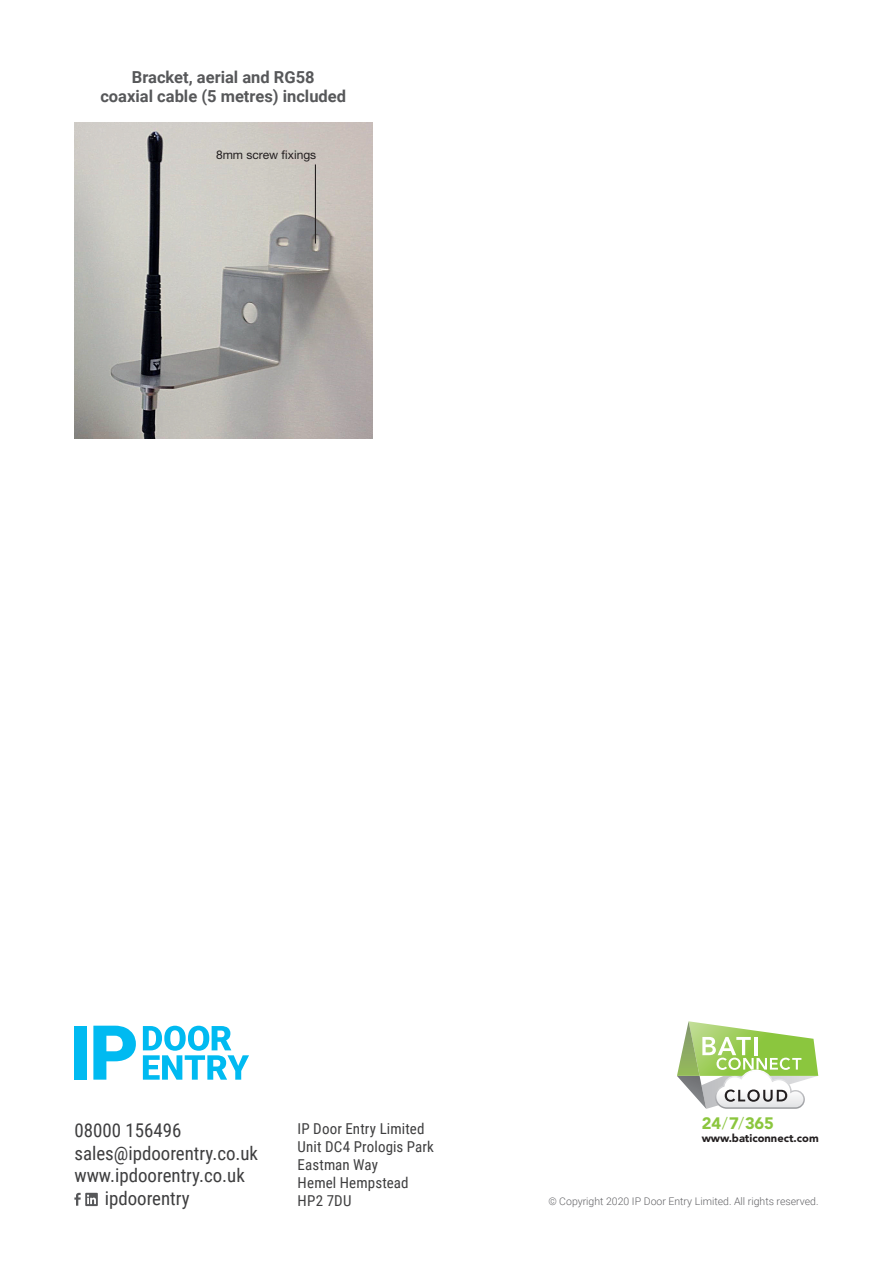
<style>
.page{position:relative;width:893px;height:1263px;background:#fff}
.page>*{position:absolute;margin:0;border:0;box-sizing:border-box;transform-origin:0 0}
.t1{font:18.9px "Roboto Condensed";color:#3e3e3f}
.t2{font:700 16.5px/19.8px "Roboto";color:#57585a;text-align:center}
.t3{font:900 16.5px "Avenir LT Std";color:#8bc63e}
.t4{font:15px/18px "Roboto Condensed";letter-spacing:.01em;color:#3e3e3f}
.t5{font:12px "Helvetica Neue LT Std";color:#231f20}
.t6{font:900 11.1px "Avenir LT Std";color:#231f20}
.t7{font:300 10.5px "Roboto";color:#636366}
.s1{font-weight:300}
</style>
<div class="page">
<img style="left:74px;top:123px;width:298px;height:315px">
<hr style="left:315px;top:164px;width:1px;height:79px;background:#231f20">
<svg style="left:677px;top:1021px;width:141px;height:88px"></svg>
<svg style="left:74px;top:1193px;width:24px;height:13px"></svg>
<div style="left:74px;top:1026px;width:13px;height:54px;background:#00baf1"></div>
<svg style="left:93px;top:1026px;width:43px;height:54px"></svg>
<svg style="left:143px;top:1026px;width:106px;height:54px"></svg>
<p class="t2" style="left:100px;top:66px;width:247px">Bracket, aerial and RG58<br>coaxial cable (5 metres) included</p>
<p class="t5" style="left:216px;top:147px;width:102px">8mm screw fixings</p>
<p class="t1" style="left:74px;top:1117px;width:109px">08000 156496</p>
<p class="t1" style="left:74px;top:1139px;width:185px">sales@ipdoorentry.co.uk</p>
<p class="t1" style="left:74px;top:1162px;width:172px">www.ipdoorentry.co.uk</p>
<p class="t1" style="left:105px;top:1185px;width:86px">ipdoorentry</p>
<p class="t4" style="left:298px;top:1119px;width:138px">IP Door Entry Limited<br>Unit DC4 Prologis Park<br>Eastman Way<br>Hemel Hempstead<br>HP2 7DU</p>
<p class="t3" style="left:702px;top:1113px;width:74px">24<span class="s1">/</span>7<span class="s1">/</span>365</p>
<p class="t6" style="left:702px;top:1132px;width:119px">www.baticonnect.com</p>
<p class="t7" style="left:548px;top:1194px;width:272px">© Copyright 2020 IP Door Entry Limited. All rights reserved.</p>
</div>
